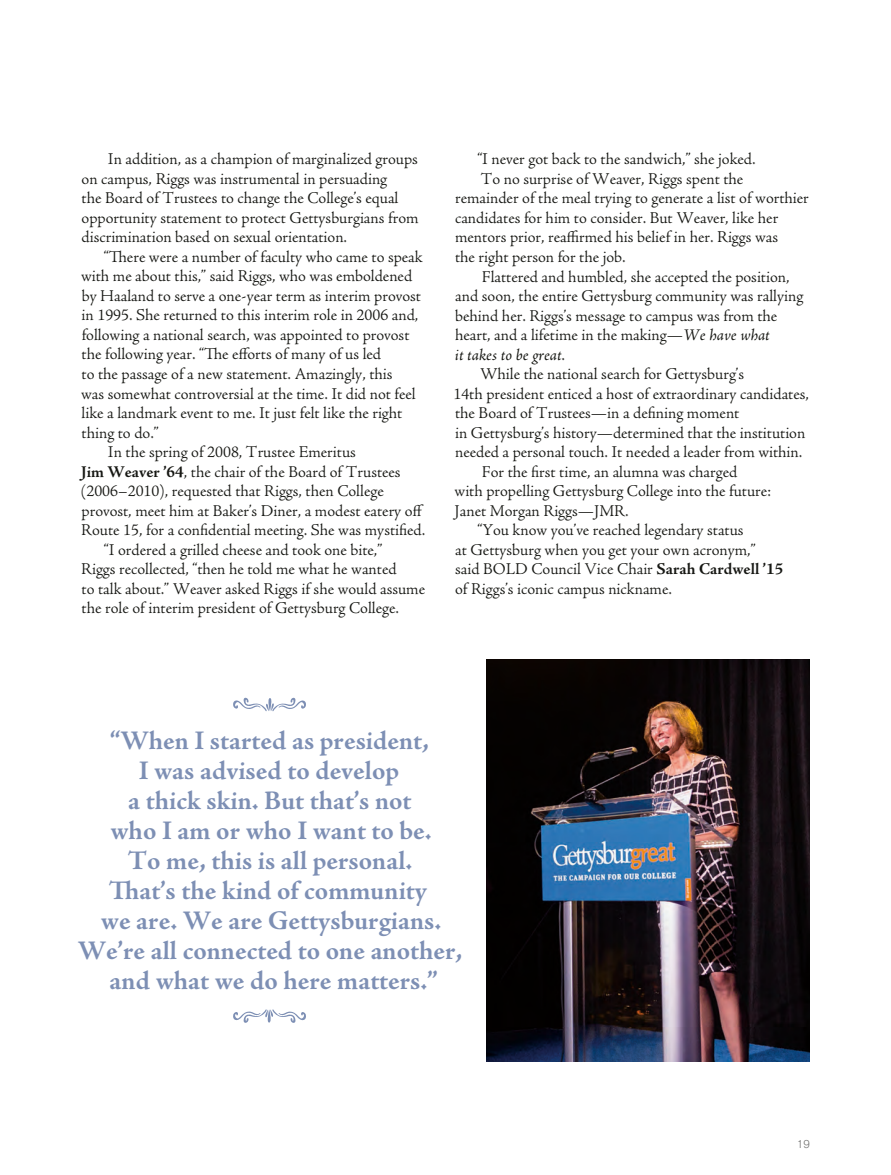
<style>
.page{position:relative;width:891px;height:1175px;background:#fff}
.page>*{position:absolute;margin:0;border:0;box-sizing:border-box;transform-origin:0 0}
.t1{font:700 27px/30px "Adobe Jenson Pro";color:#7d8fb4;text-align:center}
.t2{font:300 16.5px/19.5px "Adobe Jenson Pro";color:#161713}
.t3{font:italic 16.5px "Adobe Jenson Pro";color:#161713}
.t4{font:300 11.25px "Akzidenz Grotesk BE";color:#6e6e6d}
.s1{font-weight:700}
.s2{font-weight:400;font-style:italic}
.s3{font-weight:300;font-style:normal}
</style>
<div class="page">
<svg style="left:233px;top:697px;width:73px;height:14px"></svg>
<svg style="left:233px;top:1009px;width:73px;height:13px"></svg>
<img style="left:486px;top:659px;width:324px;height:402px">
<p class="t2" style="left:82px;top:150px;width:339px;text-indent:26px">In addition, as a champion of marginalized groups on campus, Riggs was instrumental in persuading<br>the Board of Trustees to change the College’s equal opportunity statement to protect Gettysburgians from discrimination based on sexual orientation.</p>
<p class="t2" style="left:104px;top:247px;width:320px">“There were a number of faculty who came to speak</p>
<p class="t2" style="left:81px;top:267px;width:333px">with me about this,” said Riggs, who was emboldened</p>
<p class="t2" style="left:82px;top:286px;width:341px">by Haaland to serve a one-year term as interim provost</p>
<p class="t2" style="left:82px;top:306px;width:338px">in 1995. She returned to this interim role in 2006 and,</p>
<p class="t2" style="left:82px;top:325px;width:329px">following a national search, was appointed to provost</p>
<p class="t2" style="left:82px;top:345px;width:301px">the following year. “The efforts of many of us led</p>
<p class="t2" style="left:82px;top:364px;width:312px">to the passage of a new statement. Amazingly, this</p>
<p class="t2" style="left:81px;top:384px;width:336px">was somewhat controversial at the time. It did not feel</p>
<p class="t2" style="left:82px;top:403px;width:322px">like a landmark event to me. It just felt like the right</p>
<p class="t2" style="left:82px;top:423px;width:79px">thing to do.”</p>
<p class="t2" style="left:108px;top:442px;width:249px">In the spring of 2008, Trustee Emeritus</p>
<p class="t2" style="left:81px;top:462px;width:321px"><span class="s1">Jim Weaver ’64</span>, the chair of the Board of Trustees</p>
<p class="t2" style="left:81px;top:481px;width:304px">(2006–2010), requested that Riggs, then College</p>
<p class="t2" style="left:82px;top:501px;width:343px">provost, meet him at Baker’s Diner, a modest eatery off</p>
<p class="t2" style="left:81px;top:520px;width:346px">Route 15, for a confidential meeting. She was mystified.</p>
<p class="t2" style="left:104px;top:540px;width:280px">“I ordered a grilled cheese and took one bite,”</p>
<p class="t2" style="left:81px;top:559px;width:317px">Riggs recollected, “then he told me what he wanted</p>
<p class="t2" style="left:82px;top:579px;width:345px">to talk about.” Weaver asked Riggs if she would assume</p>
<p class="t2" style="left:82px;top:598px;width:319px">the role of interim president of Gettysburg College.</p>
<p class="t2" style="left:477px;top:150px;width:280px">“I never got back to the sandwich,” she joked.</p>
<p class="t2" style="left:481px;top:169px;width:264px">To no surprise of Weaver, Riggs spent the</p>
<p class="t2" style="left:455px;top:189px;width:355px">remainder of the meal trying to generate a list of worthier</p>
<p class="t2" style="left:455px;top:208px;width:325px">candidates for him to consider. But Weaver, like her</p>
<p class="t2" style="left:455px;top:228px;width:325px">mentors prior, reaffirmed his belief in her. Riggs was</p>
<p class="t2" style="left:455px;top:247px;width:172px">the right person for the job.</p>
<p class="t2" style="left:482px;top:267px;width:309px">Flattered and humbled, she accepted the position,</p>
<p class="t2" style="left:455px;top:286px;width:349px">and soon, the entire Gettysburg community was rallying</p>
<p class="t2" style="left:455px;top:306px;width:324px">behind her. Riggs’s message to campus was from the</p>
<p class="t2" style="left:455px;top:325px;width:316px">heart, and a lifetime in the making—<span class="s2">We have what</span></p>
<p class="t3" style="left:455px;top:345px;width:112px">it takes to be great<span class="s3">.</span></p>
<p class="t2" style="left:480px;top:364px;width:265px">While the national search for Gettysburg’s</p>
<p class="t2" style="left:453px;top:384px;width:357px">14th president enticed a host of extraordinary candidates,</p>
<p class="t2" style="left:455px;top:403px;width:286px">the Board of Trustees—in a defining moment</p>
<p class="t2" style="left:455px;top:423px;width:352px">in Gettysburg’s history—determined that the institution</p>
<p class="t2" style="left:455px;top:442px;width:349px">needed a personal touch. It needed a leader from within.</p>
<p class="t2" style="left:482px;top:462px;width:257px">For the first time, an alumna was charged</p>
<p class="t2" style="left:455px;top:481px;width:318px">with propelling Gettysburg College into the future:</p>
<p class="t2" style="left:455px;top:501px;width:175px">Janet Morgan Riggs—JMR.</p>
<p class="t2" style="left:477px;top:520px;width:268px">“You know you’ve reached legendary status</p>
<p class="t2" style="left:455px;top:540px;width:302px">at Gettysburg when you get your own acronym,”</p>
<p class="t2" style="left:455px;top:559px;width:330px">said BOLD Council Vice Chair <span class="s1">Sarah Cardwell ’15</span></p>
<p class="t2" style="left:455px;top:579px;width:218px">of Riggs’s iconic campus nickname.</p>
<p class="t1" style="left:78px;top:726px;width:386px">“When I started as president,<br>I was advised to develop<br>a thick skin. But that’s not<br>who I am or who I want to be.<br>To me, this is all personal.<br>That’s the kind of community<br>we are. We are Gettysburgians.<br>We’re all connected to one another, and what we do here matters.”</p>
<p class="t4" style="left:797px;top:1137px;width:15px">19</p>
</div>
